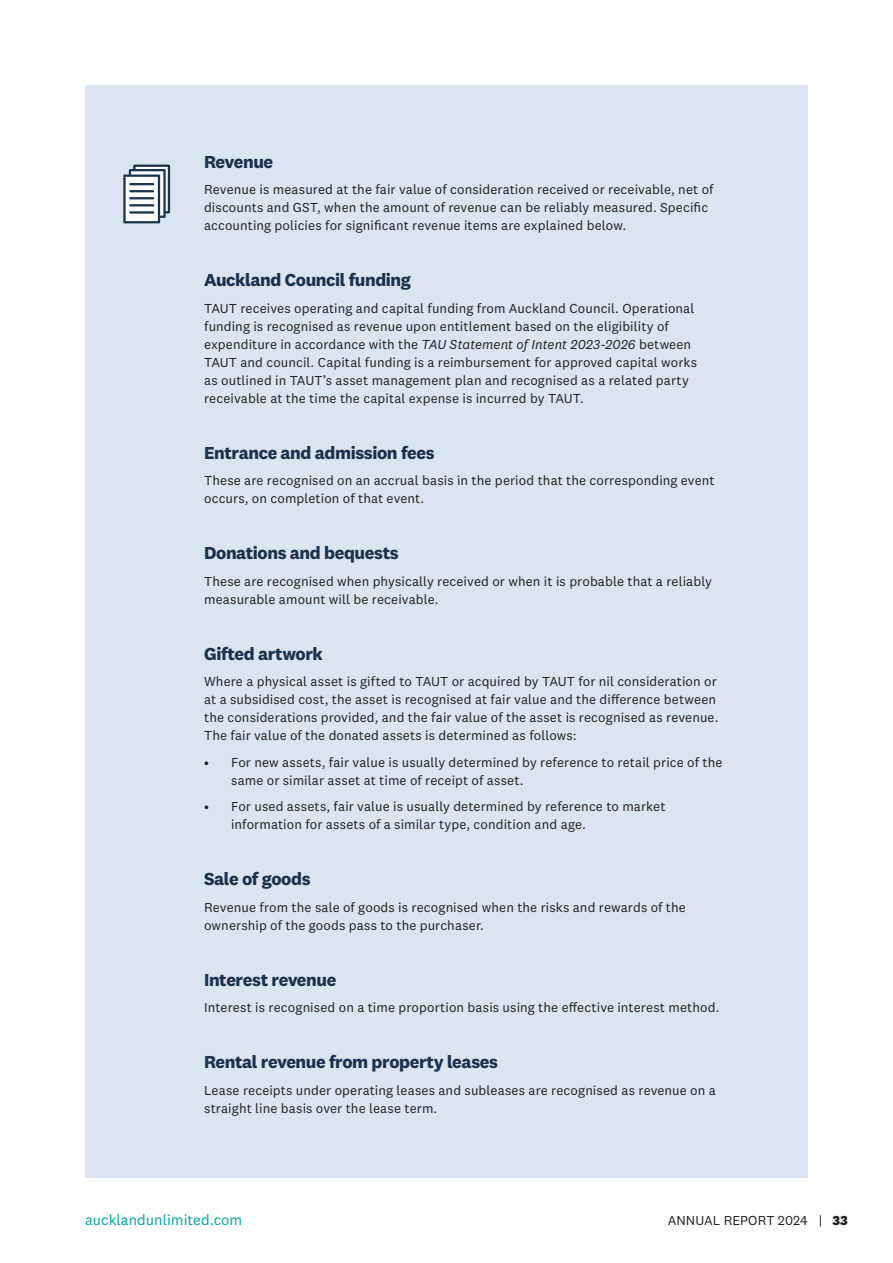
<style>
.page{position:relative;width:893px;height:1263px;background:#fff}
.page>*{position:absolute;margin:0;border:0;box-sizing:border-box;transform-origin:0 0}
._2024_Body_Header{font:700 18px "National 2";letter-spacing:-.02em;color:#1b324f}
.t1{font:15px "National 2";color:#00a6a7}
._2024_Body{font:13.5px/18px "National 2";letter-spacing:.01em;color:#231f20}
.s1{font-style:italic}
.s2{font-weight:800}
</style>
<div class="page">
<div style="left:85px;top:85px;width:723px;height:1093px;background:#dbe4f0"></div>
<svg style="left:123px;top:165px;width:47px;height:58px"></svg>
<hr style="left:129px;top:183px;width:25px;height:2px;background:#1c334f">
<hr style="left:129px;top:190px;width:25px;height:2px;background:#1c334f">
<hr style="left:129px;top:197px;width:25px;height:2px;background:#1c334f">
<hr style="left:129px;top:204px;width:25px;height:2px;background:#1c334f">
<hr style="left:129px;top:211px;width:25px;height:3px;background:#1c334f">
<p class="_2024_Body_Header" style="left:204px;top:150px;width:71px">Revenue</p>
<p class="_2024_Body" style="left:204px;top:180px;width:511px">Revenue is measured at the fair value of consideration received or receivable, net of discounts and GST, when the amount of revenue can be reliably measured. Specific accounting policies for significant revenue items are explained below.</p>
<p class="_2024_Body_Header" style="left:204px;top:269px;width:208px">Auckland Council funding</p>
<p class="_2024_Body" style="left:204px;top:299px;width:494px">TAUT receives operating and capital funding from Auckland Council. Operational funding is recognised as revenue upon entitlement based on the eligibility of expenditure in accordance with the <span class="s1">TAU Statement of Intent 2023-2026</span> between TAUT and council. Capital funding is a reimbursement for approved capital works as outlined in TAUT’s asset management plan and recognised as a related party receivable at the time the capital expense is incurred by TAUT.</p>
<p class="_2024_Body_Header" style="left:204px;top:441px;width:232px">Entrance and admission fees</p>
<p class="_2024_Body" style="left:204px;top:472px;width:512px">These are recognised on an accrual basis in the period that the corresponding event occurs, on completion of that event.</p>
<p class="_2024_Body_Header" style="left:204px;top:542px;width:196px">Donations and bequests</p>
<p class="_2024_Body" style="left:204px;top:572px;width:509px">These are recognised when physically received or when it is probable that a reliably measurable amount will be receivable.</p>
<p class="_2024_Body_Header" style="left:204px;top:642px;width:120px">Gifted artwork</p>
<p class="_2024_Body" style="left:204px;top:673px;width:516px">Where a physical asset is gifted to TAUT or acquired by TAUT for nil consideration or at a subsidised cost, the asset is recognised at fair value and the difference between the considerations provided, and the fair value of the asset is recognised as revenue.<br>The fair value of the donated assets is determined as follows:</p>
<p class="_2024_Body" style="left:231px;top:753px;width:493px;text-indent:-27px">• For new assets, fair value is usually determined by reference to retail price of the same or similar asset at time of receipt of asset.</p>
<p class="_2024_Body" style="left:231px;top:798px;width:436px;text-indent:-27px">• For used assets, fair value is usually determined by reference to market information for assets of a similar type, condition and age.</p>
<p class="_2024_Body_Header" style="left:204px;top:868px;width:108px">Sale of goods</p>
<p class="_2024_Body" style="left:204px;top:898px;width:483px">Revenue from the sale of goods is recognised when the risks and rewards of the ownership of the goods pass to the purchaser.</p>
<p class="_2024_Body_Header" style="left:204px;top:968px;width:134px">Interest revenue</p>
<p class="_2024_Body" style="left:204px;top:999px;width:517px">Interest is recognised on a time proportion basis using the effective interest method.</p>
<p class="_2024_Body_Header" style="left:204px;top:1051px;width:295px">Rental revenue from property leases</p>
<p class="_2024_Body" style="left:204px;top:1081px;width:513px">Lease receipts under operating leases and subleases are recognised as revenue on a straight line basis over the lease term.</p>
<p class="t1" style="left:85px;top:1211px;width:159px">aucklandunlimited.com</p>
<p class="_2024_Body" style="left:668px;top:1211px;width:182px">ANNUAL REPORT 2024 | <span class="s2">33</span></p>
</div>
